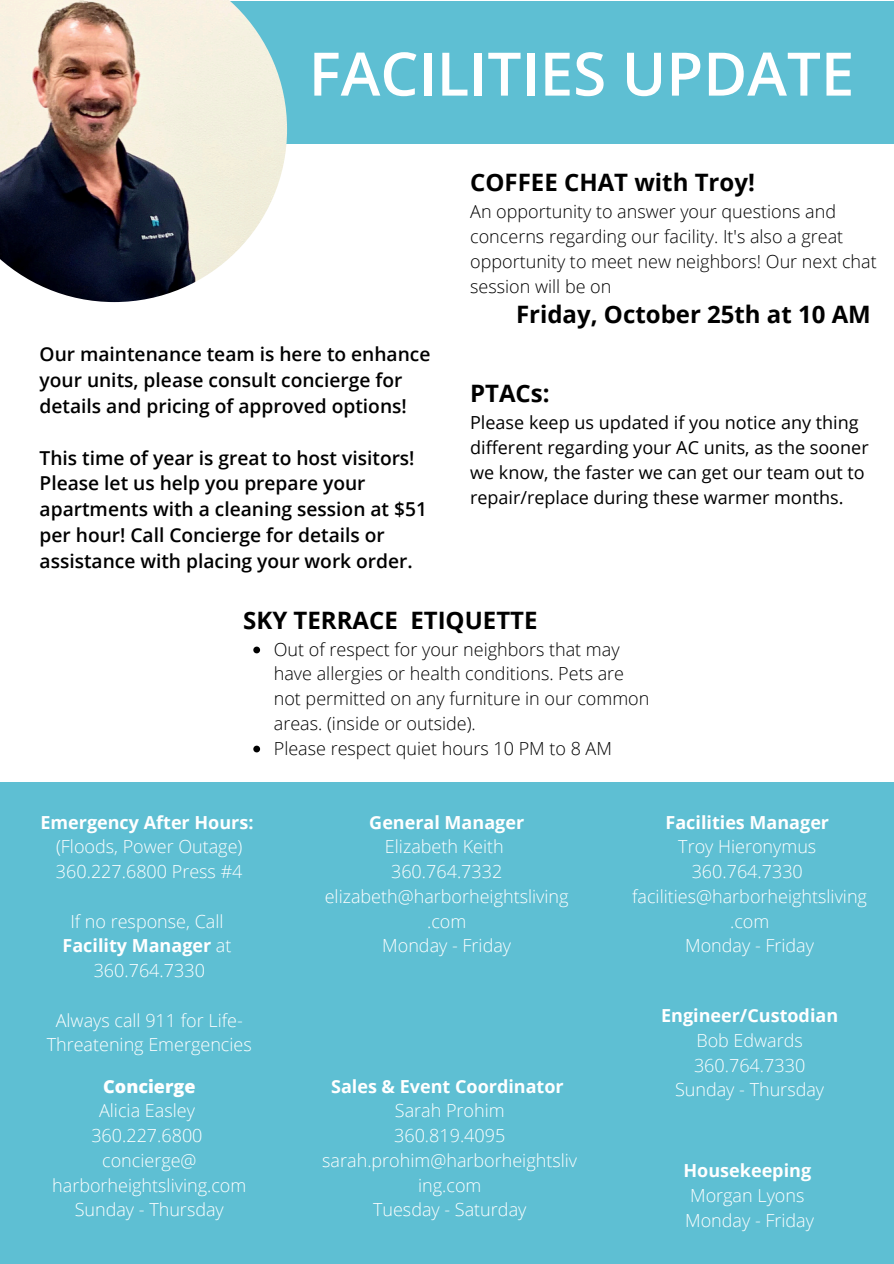
<style>
.page{position:relative;width:894px;height:1264px;background:#fff}
.page>*{position:absolute;margin:0;border:0;box-sizing:border-box;transform-origin:0 0}
.t1{font:600 60px "Open Sans";color:#fff}
.t2{font:700 24px "Open Sans";color:#000}
.t3{font:600 19.2px/25.8px "Open Sans";color:#000}
.t4{font:300 18px/24.8px "Open Sans";color:#fff;text-align:center}
.t5{font:300 18px/24.8px "Open Sans";color:#000}
.t6{font:18px/24.8px "Open Sans";color:#000}
.t7{font:700 18px "Open Sans";color:#fff}
.t8{font:800 18px "Open Sans";color:#fff}
.s1{font-weight:300}
</style>
<div class="page">
<div style="left:0;top:2px;width:893px;height:142px;background:#5ebfd3"></div>
<img style="left:0;top:0;width:287px;height:302px">
<div style="left:0;top:782px;width:893px;height:481px;background:#5ebfd3"></div>
<svg style="left:253px;top:646px;width:7px;height:7px"></svg>
<svg style="left:253px;top:745px;width:7px;height:7px"></svg>
<h1 class="t1" style="left:308px;top:31px;width:547px">FACILITIES UPDATE</h1>
<p class="t3" style="left:40px;top:341px;width:392px">Our maintenance team is here to enhance your units, please consult concierge for details and pricing of approved options!</p>
<p class="t3" style="left:40px;top:444px;width:389px">This time of year is great to host visitors!<br>Please let us help you prepare your apartments with a cleaning session at $51 per hour! Call Concierge for details or assistance with placing your work order.</p>
<p class="t2" style="left:470px;top:166px;width:286px">COFFEE CHAT with Troy!</p>
<h3 class="t5" style="left:470px;top:199px;width:408px">An opportunity to answer your questions and concerns regarding our facility. It's also a great opportunity to meet new neighbors! Our next chat session will be on</h3>
<h3 class="t2" style="left:516px;top:297px;width:356px">Friday, October 25th at 10 AM</h3>
<p class="t2" style="left:470px;top:377px;width:81px">PTACs:</p>
<p class="t6" style="left:470px;top:410px;width:400px">Please keep us updated if you notice any thing different regarding your AC units, as the sooner we know, the faster we can get our team out to repair/replace during these warmer months.</p>
<p class="t2" style="left:243px;top:603px;width:296px">SKY TERRACE ETIQUETTE</p>
<p class="t5" style="left:274px;top:636px;width:377px">Out of respect for your neighbors that may have allergies or health conditions. Pets are not permitted on any furniture in our common areas. (inside or outside).</p>
<p class="t5" style="left:274px;top:735px;width:339px">Please respect quiet hours 10 PM to 8 AM</p>
<h2 class="t7" style="left:40px;top:809px;width:214px">Emergency After Hours:</h2>
<p class="t4" style="left:56px;top:834px;width:188px">(Floods, Power Outage)</p>
<p class="t4" style="left:56px;top:858px;width:188px">360.227.6800 Press #4</p>
<p class="t4" style="left:70px;top:908px;width:155px">If no response, Call</p>
<p class="t7" style="left:62px;top:933px;width:170px">Facility Manager <span class="s1">at</span></p>
<p class="t4" style="left:94px;top:957px;width:113px">360.764.7330</p>
<p class="t4" style="left:56px;top:1007px;width:188px">Always call 911 for Life-</p>
<p class="t4" style="left:47px;top:1032px;width:206px">Threatening Emergencies</p>
<p class="t8" style="left:103px;top:1073px;width:94px">Concierge</p>
<p class="t4" style="left:99px;top:1098px;width:97px">Alicia Easley</p>
<p class="t4" style="left:91px;top:1122px;width:113px">360.227.6800</p>
<p class="t4" style="left:102px;top:1147px;width:96px">concierge@</p>
<p class="t4" style="left:52px;top:1172px;width:195px">harborheightsliving.com</p>
<p class="t4" style="left:75px;top:1197px;width:151px">Sunday - Thursday</p>
<p class="t7" style="left:369px;top:809px;width:156px">General Manager</p>
<p class="t4" style="left:385px;top:834px;width:120px">Elizabeth Keith</p>
<p class="t4" style="left:391px;top:858px;width:113px">360.764.7332</p>
<p class="t4" style="left:324px;top:883px;width:245px">elizabeth@harborheightsliving .com</p>
<p class="t4" style="left:382px;top:933px;width:130px">Monday - Friday</p>
<p class="t7" style="left:331px;top:1073px;width:234px">Sales &amp; Event Coordinator</p>
<p class="t4" style="left:395px;top:1098px;width:111px">Sarah Prohim</p>
<p class="t4" style="left:394px;top:1122px;width:113px">360.819.4095</p>
<p class="t4" style="left:322px;top:1147px;width:256px">sarah.prohim@harborheightsliv ing.com</p>
<p class="t4" style="left:373px;top:1197px;width:155px">Tuesday - Saturday</p>
<p class="t7" style="left:665px;top:809px;width:165px">Facilities Manager</p>
<p class="t4" style="left:678px;top:834px;width:139px">Troy Hieronymus</p>
<p class="t4" style="left:691px;top:858px;width:113px">360.764.7330</p>
<p class="t4" style="left:632px;top:883px;width:236px">facilities@harborheightsliving .com</p>
<p class="t4" style="left:685px;top:933px;width:130px">Monday - Friday</p>
<p class="t7" style="left:661px;top:1002px;width:178px">Engineer/Custodian</p>
<p class="t4" style="left:696px;top:1027px;width:108px">Bob Edwards</p>
<p class="t4" style="left:693px;top:1052px;width:113px">360.764.7330</p>
<p class="t4" style="left:674px;top:1076px;width:151px">Sunday - Thursday</p>
<p class="t7" style="left:683px;top:1157px;width:129px">Housekeeping</p>
<p class="t4" style="left:690px;top:1182px;width:116px">Morgan Lyons</p>
<p class="t4" style="left:685px;top:1207px;width:130px">Monday - Friday</p>
</div>
